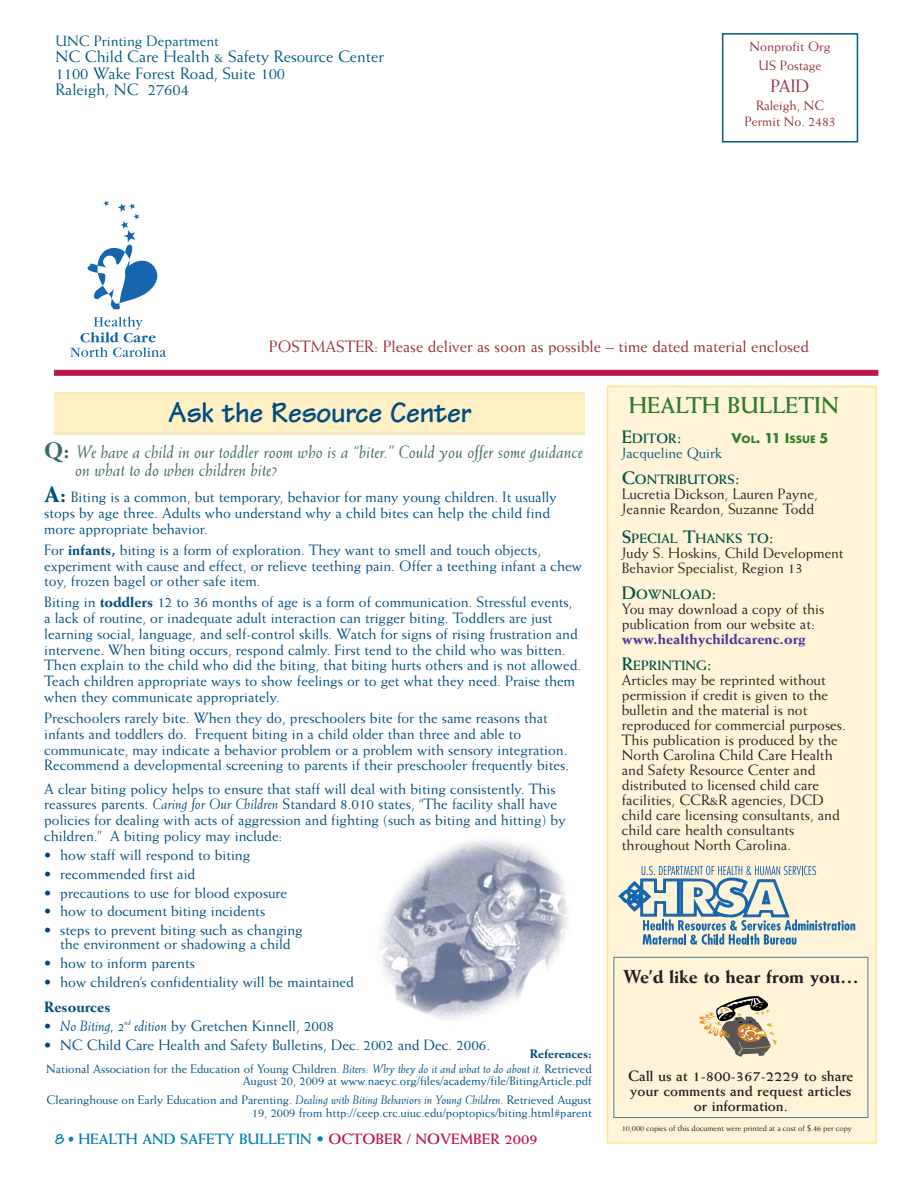
<style>
.page{position:relative;width:918px;height:1188px;background:#fff}
.page>*{position:absolute;margin:0;border:0;box-sizing:border-box;transform-origin:0 0}
.t1{font:700 30px "Tekton";letter-spacing:-.01em;color:#004d80}
.t2{font:700 23.1px "Weiss";color:#2d7d2f}
.t3{font:800 18.75px "Weiss";letter-spacing:-.01em;color:#231f20}
.t4{font:italic 18px/18px "Weiss";color:#3d6965}
.t5{font:18px "Weiss";color:#962f34}
.t6{font:16.5px/16.5px "Weiss";color:#00597e}
.t7{font:16.5px "Weiss";color:#962f34}
.t8{font:15px/15.8px "Weiss";color:#004d80}
.t9{font:15px/15px "Weiss";color:#231f20}
.t10{font:700 15px/15px "Weiss";color:#231f20;text-align:center}
.t11{font:700 15px "Weiss";color:#007fb3}
.t12{font:800 15px "Weiss";color:#4e3594}
.t13{font:15px "Weiss";color:#00597e}
.t14{font:14.85px/15px "Weiss";color:#231f20}
.t15{font:14.85px "Weiss";color:#00597e}
.t16{font:700 14.85px "Futura T";color:#2d7d2f}
.t17{font:700 13.65px "Weiss";color:#005244}
.t18{font:13.5px/19.5px "Weiss";color:#962f34;text-align:center}
.t19{font:12.45px/14.9px "Weiss";color:#004d80;text-align:right}
.t20{font:8.25px "Weiss";letter-spacing:-.01em;color:#231f20}
.s1{font-weight:800;font-style:normal;font-size:22.5px}
.s2{font-weight:800;font-size:22.5px}
.s3{font-weight:800}
.s4{font-style:italic}
.s5{font-size:14.25px;color:#00447a}
.s6{font-family:"Tekton"}
.s7{font-family:"Tekton";font-weight:400}
.s8{color:#bb1654}
.s9{font-size:18.15px}
.s10{font-size:11.1px}
</style>
<div class="page">
<div style="left:608px;top:387px;width:267px;height:755px;background:#fff4d7"></div>
<div style="left:607px;top:386px;width:270px;height:758px;border:2px solid #ffe588"></div>
<div style="left:54px;top:370px;width:824px;height:6px;background:#bb1654"></div>
<div style="left:722px;top:33px;width:136px;height:110px;border:2px solid #00597e"></div>
<svg style="left:70px;top:317px;width:96px;height:40px"></svg>
<svg style="left:87px;top:200px;width:71px;height:109px"></svg>
<svg style="left:618px;top:866px;width:237px;height:79px"></svg>
<div style="left:614px;top:957px;width:254px;height:161px;border:1px solid #527998"></div>
<svg style="left:699px;top:996px;width:78px;height:61px"></svg>
<div style="left:54px;top:392px;width:531px;height:42px;background:#f4e8bf"></div>
<div style="left:54px;top:394px;width:531px;height:37px;background:#fff0c4"></div>
<img style="left:379px;top:840px;width:189px;height:180px">
<p class="t13" style="left:56px;top:32px;width:165px">UNC Printing Department</p>
<p class="t6" style="left:56px;top:48px;width:330px">NC Child Care Health &amp; Safety Resource Center<br>1100 Wake Forest Road, Suite 100<br>Raleigh, NC 27604</p>
<p class="t18" style="left:750px;top:36px;width:82px">Nonprofit Org<br>US Postage</p>
<p class="t5" style="left:771px;top:75px;width:40px">PAID</p>
<p class="t18" style="left:745px;top:97px;width:93px;line-height:16.2px">Raleigh, NC<br>Permit No. 2483</p>
<p class="t7" style="left:269px;top:337px;width:542px">POSTMASTER: Please deliver as soon as possible – time dated material enclosed</p>
<h1 class="t1" style="left:168px;top:393px;width:305px">Ask the Resource Center</h1>
<p class="t4" style="left:76px;top:442px;width:509px;text-indent:-31px"><span class="s1">Q:</span> We have a child in our toddler room who is a “biter.” Could you offer some guidance on what to do when children bite?</p>
<p class="t8" style="left:44px;top:489px;width:514px"><span class="s2">A:</span> Biting is a common, but temporary, behavior for many young children. It usually stops by age three. Adults who understand why a child bites can help the child find more appropriate behavior.</p>
<p class="t8" style="left:44px;top:542px;width:540px">For <span class="s3">infants,</span> biting is a form of exploration. They want to smell and touch objects, experiment with cause and effect, or relieve teething pain. Offer a teething infant a chew toy, frozen bagel or other safe item.</p>
<p class="t8" style="left:44px;top:594px;width:539px">Biting in <span class="s3">toddlers</span> 12 to 36 months of age is a form of communication. Stressful events, a lack of routine, or inadequate adult interaction can trigger biting. Toddlers are just learning social, language, and self-control skills. Watch for signs of rising frustration and intervene. When biting occurs, respond calmly. First tend to the child who was bitten.<br>Then explain to the child who did the biting, that biting hurts others and is not allowed.<br>Teach children appropriate ways to show feelings or to get what they need. Praise them when they communicate appropriately.</p>
<p class="t8" style="left:44px;top:710px;width:527px">Preschoolers rarely bite. When they do, preschoolers bite for the same reasons that infants and toddlers do. Frequent biting in a child older than three and able to communicate, may indicate a behavior problem or a problem with sensory integration.<br>Recommend a developmental screening to parents if their preschooler frequently bites.</p>
<p class="t8" style="left:44px;top:780px;width:523px">A clear biting policy helps to ensure that staff will deal with biting consistently. This reassures parents. <span class="s4">Caring for Our Children</span> Standard 8.010 states, “The facility shall have policies for dealing with acts of aggression and fighting (such as biting and hitting) by children.” A biting policy may include:</p>
<p class="t8" style="left:44px;top:847px;width:208px"><span class="s5">•</span> how staff will respond to biting</p>
<p class="t8" style="left:44px;top:865px;width:153px"><span class="s5">•</span> recommended first aid</p>
<p class="t8" style="left:44px;top:884px;width:245px"><span class="s5">•</span> precautions to use for blood exposure</p>
<p class="t8" style="left:44px;top:903px;width:223px"><span class="s5">•</span> how to document biting incidents</p>
<p class="t8" style="left:44px;top:923px;width:260px;line-height:13.5px;text-align:center"><span class="s5">•</span> steps to prevent biting such as changing the environment or shadowing a child</p>
<p class="t8" style="left:44px;top:955px;width:152px"><span class="s5">•</span> how to inform parents</p>
<p class="t8" style="left:44px;top:969px;width:311px;line-height:25px"><span class="s5">•</span> how children’s confidentiality will be maintained<br><span class="s3">Resources</span></p>
<p class="t8" style="left:44px;top:1017px;width:291px"><span class="s5">•</span> <span class="s4">No Biting, 2</span><sup>nd</sup> <span class="s4">edition</span> by Gretchen Kinnell, 2008</p>
<p class="t8" style="left:44px;top:1036px;width:448px"><span class="s5">•</span> NC Child Care Health and Safety Bulletins, Dec. 2002 and Dec. 2006.</p>
<p class="t19" style="left:46px;top:1046px;width:547px"><span class="s3">References:<br></span>National Association for the Education of Young Children. <span class="s4">Biters: Why they do it and what to do about it.</span> Retrieved</p>
<p class="t19" style="left:47px;top:1071px;width:547px;line-height:19.2px">August 20, 2009 at www.naeyc.org/files/academy/file/BitingArticle.pdf<br>Clearinghouse on Early Education and Parenting. <span class="s4">Dealing with Biting Behaviors in Young Children.</span> Retrieved August</p>
<p class="t19" style="left:252px;top:1105px;width:342px">19, 2009 from http://ceep.crc.uiuc.edu/poptopics/biting.html#parent</p>
<p class="t11" style="left:55px;top:1130px;width:484px"><span class="s6">8</span> <span class="s7">•</span> HEALTH AND SAFETY BULLETIN • <span class="s8">OCTOBER / NOVEMBER 2009</span></p>
<h2 class="t2" style="left:629px;top:392px;width:212px">HEALTH BULLETIN</h2>
<p class="t17" style="left:622px;top:430px;width:61px"><span class="s9">E</span>DITOR<span class="s9">:</span></p>
<p class="t16" style="left:732px;top:429px;width:98px">V<span class="s10">OL</span>. 11 I<span class="s10">SSUE</span> 5</p>
<p class="t15" style="left:622px;top:444px;width:102px">Jacqueline Quirk</p>
<p class="t17" style="left:622px;top:471px;width:119px"><span class="s9">C</span>ONTRIBUTORS<span class="s9">:</span></p>
<p class="t9" style="left:622px;top:486px;width:197px">Lucretia Dickson, Lauren Payne,<br>Jeannie Reardon, Suzanne Todd</p>
<p class="t17" style="left:622px;top:530px;width:154px"><span class="s9">S</span>PECIAL <span class="s9">T</span>HANKS TO<span class="s9">:</span></p>
<p class="t14" style="left:622px;top:545px;width:223px">Judy S. Hoskins, Child Development<br>Behavior Specialist, Region 13</p>
<p class="t17" style="left:622px;top:586px;width:96px"><span class="s9">D</span>OWNLOAD<span class="s9">:</span></p>
<p class="t9" style="left:622px;top:601px;width:204px">You may download a copy of this publication from our website at:</p>
<p class="t12" style="left:622px;top:630px;width:185px">www.healthychildcarenc.org</p>
<p class="t17" style="left:622px;top:657px;width:91px"><span class="s9">R</span>EPRINTING<span class="s9">:</span></p>
<p class="t9" style="left:622px;top:672px;width:226px">Articles may be reprinted without permission if credit is given to the bulletin and the material is not reproduced for commercial purposes.<br>This publication is produced by the North Carolina Child Care Health and Safety Resource Center and distributed to licensed child care facilities, CCR&amp;R agencies, DCD child care licensing consultants, and child care health consultants throughout North Carolina.</p>
<p class="t3" style="left:623px;top:965px;width:237px">We’d like to hear from you…</p>
<p class="t10" style="left:628px;top:1068px;width:227px">Call us at 1-800-367-2229 to share your comments and request articles or information.</p>
<p class="t20" style="left:622px;top:1124px;width:232px">10,000 copies of this document were printed at a cost of $.46 per copy</p>
</div>
